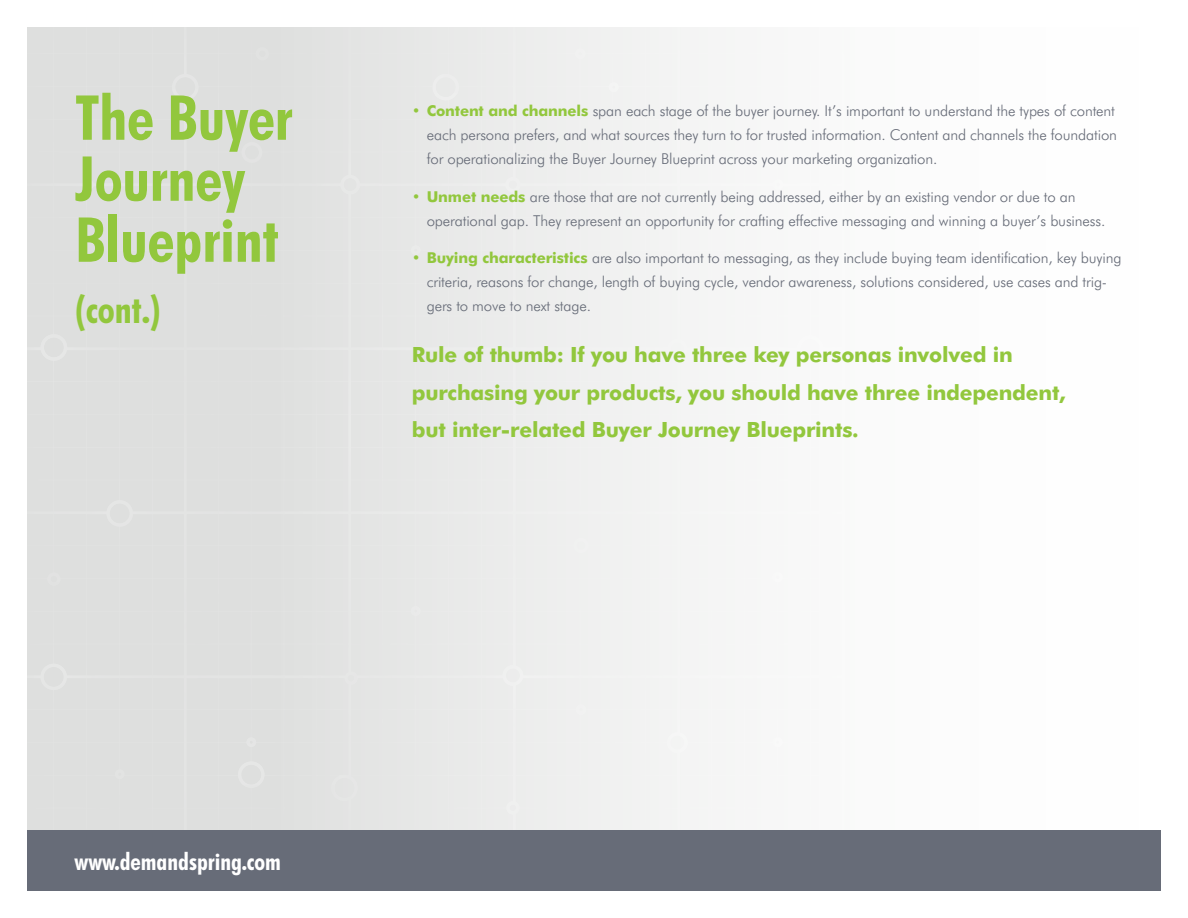
<style>
.page{position:relative;width:1188px;height:918px;background:#fff}
.page>*{position:absolute;margin:0;border:0;box-sizing:border-box;transform-origin:0 0}
.t1{font:700 condensed 62.1px/61.1px "Futura BT";color:#92c73d}
.t2{font:700 condensed 38.1px "Futura BT";color:#92c73d}
.t3{font:700 condensed 24px "Futura BT";color:#fff}
.t4{font:700 21px/37.5px "Futura BT";letter-spacing:-.01em;color:#92c73d}
.t5{font:300 15px/24px "Futura BT";letter-spacing:-.01em;color:#676c78}
.s1{font-weight:700;color:#92c73d}
</style>
<div class="page">
<div style="left:530px;top:356px;width:178px;height:249px;background:#f1f1f1"></div>
<div style="left:27px;top:382px;width:503px;height:449px;background:#e3e3e3"></div>
<div style="left:27px;top:603px;width:248px;height:228px;background:#dedfde"></div>
<div style="left:27px;top:27px;width:256px;height:62px;background:#dedfde"></div>
<div style="left:433px;top:27px;width:131px;height:329px;background:#eee"></div>
<div style="left:496px;top:605px;width:349px;height:226px;background:#f5f5f5"></div>
<div style="left:364px;top:689px;width:248px;height:142px;background:#eaebea"></div>
<div style="left:27px;top:382px;width:189px;height:201px;background:#dedfde"></div>
<div style="left:27px;top:89px;width:229px;height:293px;background:#dedfde"></div>
<div style="left:203px;top:30px;width:294px;height:292px;background:#e1e2e1"></div>
<div style="left:256px;top:184px;width:294px;height:293px;background:#e5e6e5"></div>
<div style="left:39px;top:143px;width:100px;height:99px;background:#dedfde;border-radius:50px"></div>
<div style="left:511px;top:27px;width:53px;height:123px;background:#edeeed"></div>
<div style="left:690px;top:408px;width:18px;height:134px;background:#f4f5f4"></div>
<div style="left:564px;top:27px;width:144px;height:381px;background:#f2f2f2"></div>
<div style="left:442px;top:124px;width:136px;height:135px;background:#ececec;border-radius:68px"></div>
<div style="left:27px;top:831px;width:1134px;height:60px;background:#676c78"></div>
<h1 class="t1" style="left:75px;top:87px;width:219px">The Buyer<br>Journey<br>Blueprint</h1>
<h2 class="t2" style="left:75px;top:286px;width:87px">(cont.)</h2>
<p class="t5" style="left:427px;top:99px;width:692px;text-indent:-15px"><span class="s1">• Content and channels</span> span each stage of the buyer journey. It’s important to understand the types of content each persona prefers, and what sources they turn to for trusted information. Content and channels the foundation for operationalizing the Buyer Journey Blueprint across your marketing organization.</p>
<p class="t5" style="left:427px;top:184px;width:680px;text-indent:-15px"><span class="s1">• Unmet needs</span> are those that are not currently being addressed, either by an existing vendor or due to an operational gap. They represent an opportunity for crafting effective messaging and winning a buyer’s business.</p>
<p class="t5" style="left:427px;top:246px;width:696px;text-indent:-15px"><span class="s1">• Buying characteristics</span> are also important to messaging, as they include buying team identification, key buying criteria, reasons for change, length of buying cycle, vendor awareness, solutions considered, use cases and trig&shy;gers to move to next stage.</p>
<h3 class="t4" style="left:412px;top:336px;width:656px">Rule of thumb: If you have three key personas involved in purchasing your products, you should have three independent, but inter-related Buyer Journey Blueprints.</h3>
<h3 class="t3" style="left:75px;top:847px;width:208px">www.demandspring.com</h3>
</div>
